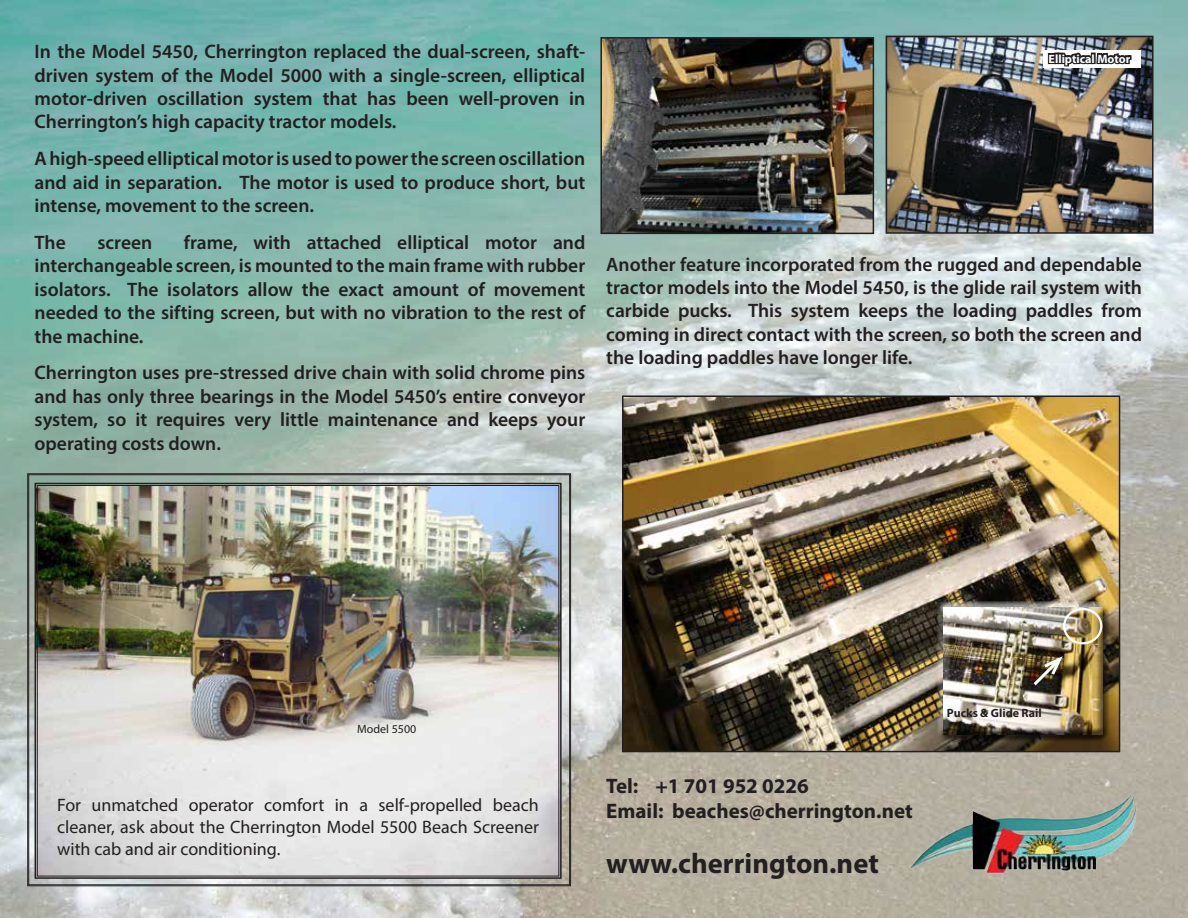
<style>
.page{position:relative;width:1188px;height:918px;background:#fff}
.page>*{position:absolute;margin:0;border:0;box-sizing:border-box;transform-origin:0 0}
.t1{font:700 28.5px "Myriad Pro";color:#231f20}
.t2{font:700 21px/25.2px "Myriad Pro";color:#231f20}
.t3{font:600 19.5px/23.4px "Myriad Pro";color:#231f20;text-align:justify}
.t4{font:18px/21.6px "Myriad Pro";color:#231f20;text-align:justify}
.t5{font:700 12px "Myriad Pro";color:#fff}
.t6{font:700 12px "Myriad Pro";color:#231f20}
.t7{font:12px "Myriad Pro";color:#231f20}
</style>
<div class="page">
<img style="left:0;top:0;width:1188px;height:918px">
<img style="left:896px;top:785px;width:252px;height:97px">
<img style="left:27px;top:473px;width:544px;height:414px">
<img style="left:603px;top:40px;width:268px;height:191px">
<div style="left:600px;top:37px;width:274px;height:197px;border:2px solid #231f20"></div>
<img style="left:889px;top:39px;width:262px;height:192px">
<div style="left:886px;top:36px;width:268px;height:198px;border:2px solid #231f20"></div>
<img style="left:625px;top:398px;width:492px;height:351px">
<div style="left:622px;top:395px;width:498px;height:357px;border:2px solid #231f20"></div>
<div style="left:1043px;top:50px;width:97px;height:18px;background:#fff"></div>
<div style="left:937px;top:601px;width:172px;height:138px;background:#fff;opacity:.75"></div>
<div style="left:938px;top:603px;width:172px;height:138px;background:#231f20;opacity:.75"></div>
<img style="left:1046px;top:0;width:87px;height:116px">
<svg style="left:1030px;top:653px;width:36px;height:36px"></svg>
<div style="left:1063px;top:608px;width:39px;height:36px;border:2px solid #fff;border-radius:50%"></div>
<p class="t3" style="left:35px;top:39px;width:552px">In the Model 5450, Cherrington replaced the dual-screen, shaft&shy;driven system of the Model 5000 with a single-screen, elliptical motor-driven oscillation system that has been well-proven in Cherrington’s high capacity tractor models.</p>
<p class="t3" style="left:35px;top:146px;width:552px">A high-speed elliptical motor is used to power the screen oscillation and aid in separation. The motor is used to produce short, but intense, movement to the screen.</p>
<p class="t3" style="left:35px;top:230px;width:33px">The</p>
<p class="t3" style="left:97px;top:230px;width:56px">screen</p>
<p class="t3" style="left:35px;top:230px;width:552px;text-indent:149px">frame, with attached elliptical motor and interchangeable screen, is mounted to the main frame with rubber isolators. The isolators allow the exact amount of movement needed to the sifting screen, but with no vibration to the rest of the machine.</p>
<p class="t3" style="left:35px;top:361px;width:552px">Cherrington uses pre-stressed drive chain with solid chrome pins and has only three bearings in the Model 5450’s entire conveyor system, so it requires very little maintenance and keeps your operating costs down.</p>
<p class="t5" style="left:1049px;top:51px;width:83px">Elliptical Motor</p>
<p class="t3" style="left:606px;top:252px;width:537px">Another feature incorporated from the rugged and dependable tractor models into the Model 5450, is the glide rail system with carbide pucks. This system keeps the loading paddles from coming in direct contact with the screen, so both the screen and the loading paddles have longer life.</p>
<p class="t7" style="left:357px;top:722px;width:61px">Model 5500</p>
<p class="t4" style="left:57px;top:794px;width:483px">For unmatched operator comfort in a self-propelled beach cleaner, ask about the Cherrington Model 5500 Beach Screener with cab and air conditioning.</p>
<p class="t2" style="left:606px;top:773px;width:308px">Tel: +1 701 952 0226<br>Email: beaches@cherrington.net</p>
<h1 class="t1" style="left:606px;top:845px;width:274px">www.cherrington.net</h1>
<p class="t6" style="left:947px;top:705px;width:96px">Pucks &amp; Glide Rail</p>
</div>
